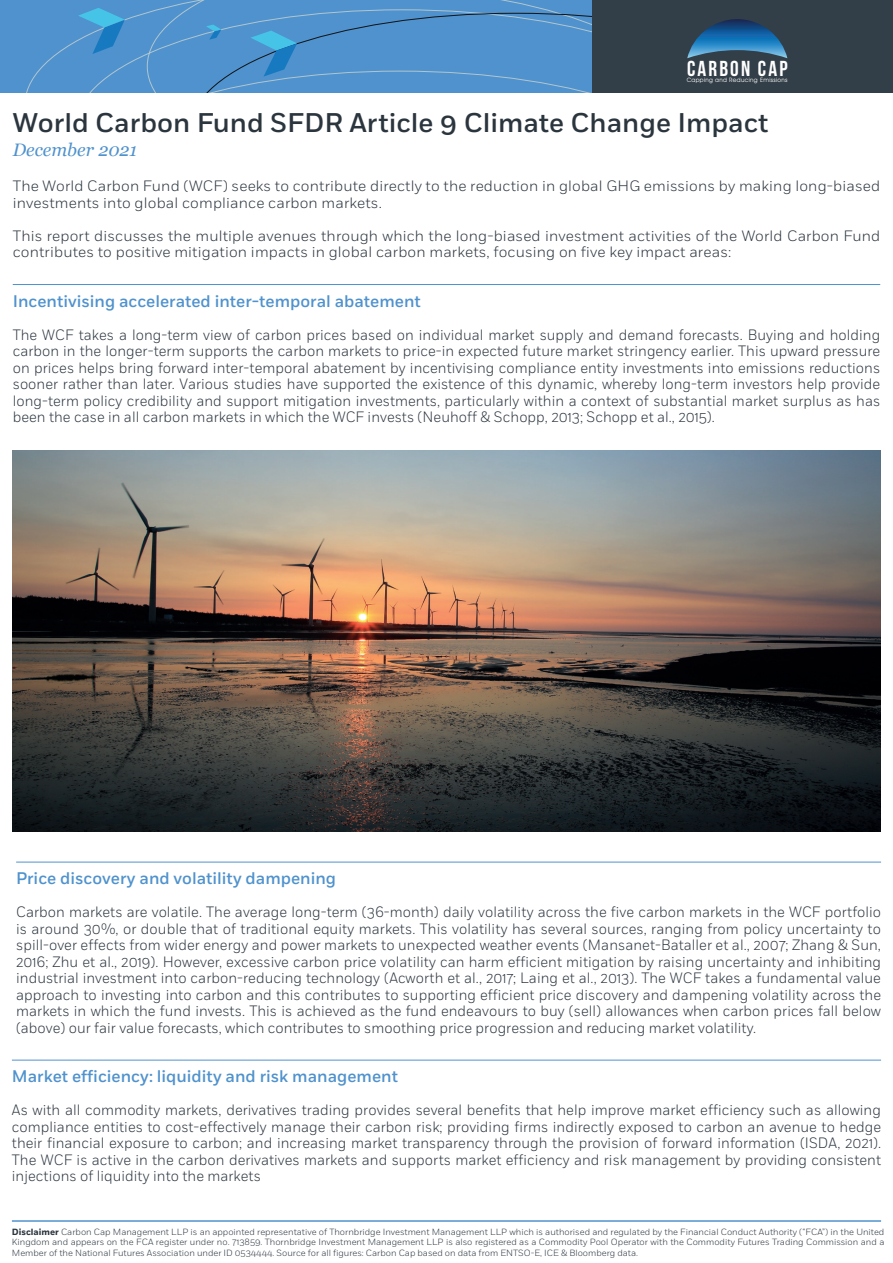
<style>
.page{position:relative;width:893px;height:1263px;background:#fff}
.page>*{position:absolute;margin:0;border:0;box-sizing:border-box;transform-origin:0 0}
.t1{font:500 27px "Fort";color:#2b353e}
.t2{font:21.6px "Bebas Neue";letter-spacing:.1em;color:#fff}
.t3{font:italic 18px "Georgia";color:#4f92cd}
.t4{font:500 16.8px "Fort";color:#4f92cd}
.t5{font:300 15px/16.5px "Fort";letter-spacing:.01em;color:#2b353e;text-align:justify;scale:.94 1}
.t6{font:300 15px/16.5px "Fort";letter-spacing:.01em;color:#2b353e}
.t7{font:300 9px/10.5px "Fort";color:#2b353e;text-align:justify}
.t8{font:6px "Avant Garde IT Cby BT";letter-spacing:.055em;color:#fff}
.s1{font-weight:700}
</style>
<div class="page">
<div style="left:0;top:0;width:592px;height:92px;background:#4f92cd"></div>
<svg style="left:26px;top:0;width:533px;height:92px"></svg>
<svg style="left:78px;top:8px;width:47px;height:46px"></svg>
<svg style="left:189px;top:13px;width:403px;height:79px"></svg>
<div style="left:592px;top:0;width:301px;height:92px;background:#333f48"></div>
<svg style="left:687px;top:19px;width:100px;height:39px"></svg>
<hr style="left:12px;top:1220px;width:869px;height:2px;background:#4f92cd">
<hr style="left:13px;top:284px;width:867px;height:1px;background:#4f92cd">
<hr style="left:16px;top:862px;width:865px;height:1px;background:#4f92cd">
<hr style="left:12px;top:1060px;width:869px;height:1px;background:#4f92cd">
<img style="left:13px;top:450px;width:867px;height:381px">
<p class="t2" style="left:687px;top:57px;width:102px">CARBON CAP</p>
<p class="t1" style="left:13px;top:106px;width:757px">World Carbon Fund SFDR Article 9 Climate Change Impact</p>
<p class="t3" style="left:13px;top:138px;width:126px">December 2021</p>
<p class="t6" style="left:13px;top:178px;width:869px">The World Carbon Fund (WCF) seeks to contribute directly to the reduction in global GHG emissions by making long-biased investments into global compliance carbon markets.</p>
<p class="t6" style="left:13px;top:227px;width:869px">This report discusses the multiple avenues through which the long-biased investment activities of the World Carbon Fund contributes to positive mitigation impacts in global carbon markets, focusing on five key impact areas:</p>
<p class="t8" style="left:687px;top:77px;width:102px">Capping and Reducing Emissions</p>
<p class="t4" style="left:13px;top:291px;width:410px">Incentivising accelerated inter-temporal abatement</p>
<p class="t5" style="left:13px;top:326px;width:924px">The WCF takes a long-term view of carbon prices based on individual market supply and demand forecasts. Buying and holding carbon in the longer-term supports the carbon markets to price-in expected future market stringency earlier. This upward pressure on prices helps bring forward inter-temporal abatement by incentivising compliance entity investments into emissions reductions sooner rather than later. Various studies have supported the existence of this dynamic, whereby long-term investors help provide long-term policy credibility and support mitigation investments, particularly within a context of substantial market surplus as has been the case in all carbon markets in which the WCF invests (Neuhoff &amp; Schopp, 2013; Schopp et al., 2015).</p>
<p class="t4" style="left:16px;top:868px;width:321px">Price discovery and volatility dampening</p>
<p class="t5" style="left:16px;top:904px;width:922px">Carbon markets are volatile. The average long-term (36-month) daily volatility across the five carbon markets in the WCF portfolio is around 30%, or double that of traditional equity markets. This volatility has several sources, ranging from policy uncertainty to spill-over effects from wider energy and power markets to unexpected weather events (Mansanet-Bataller et al., 2007; Zhang &amp; Sun, 2016; Zhu et al., 2019). However, excessive carbon price volatility can harm efficient mitigation by raising uncertainty and inhibiting industrial investment into carbon-reducing technology (Acworth et al., 2017; Laing et al., 2013). The WCF takes a fundamental value approach to investing into carbon and this contributes to supporting efficient price discovery and dampening volatility across the markets in which the fund invests. This is achieved as the fund endeavours to buy (sell) allowances when carbon prices fall below (above) our fair value forecasts, which contributes to smoothing price progression and reducing market volatility.</p>
<p class="t4" style="left:12px;top:1066px;width:388px">Market efficiency: liquidity and risk management</p>
<p class="t5" style="left:12px;top:1102px;width:926px">As with all commodity markets, derivatives trading provides several benefits that help improve market efficiency such as allowing compliance entities to cost-effectively manage their carbon risk; providing firms indirectly exposed to carbon an avenue to hedge their financial exposure to carbon; and increasing market transparency through the provision of forward information (ISDA, 2021).<br>The WCF is active in the carbon derivatives markets and supports market efficiency and risk management by providing consistent injections of liquidity into the markets</p>
<p class="t7" style="left:12px;top:1226px;width:874px"><span class="s1">Disclaimer</span> Carbon Cap Management LLP is an appointed representative of Thornbridge Investment Management LLP which is authorised and regulated by the Financial Conduct Authority (“FCA”) in the United Kingdom and appears on the FCA register under no. 713859. Thornbridge Investment Management LLP is also registered as a Commodity Pool Operator with the Commodity Futures Trading Commission and a Member of the National Futures Association under ID 0534444. Source for all figures: Carbon Cap based on data from ENTSO-E, ICE &amp; Bloomberg data.</p>
</div>
